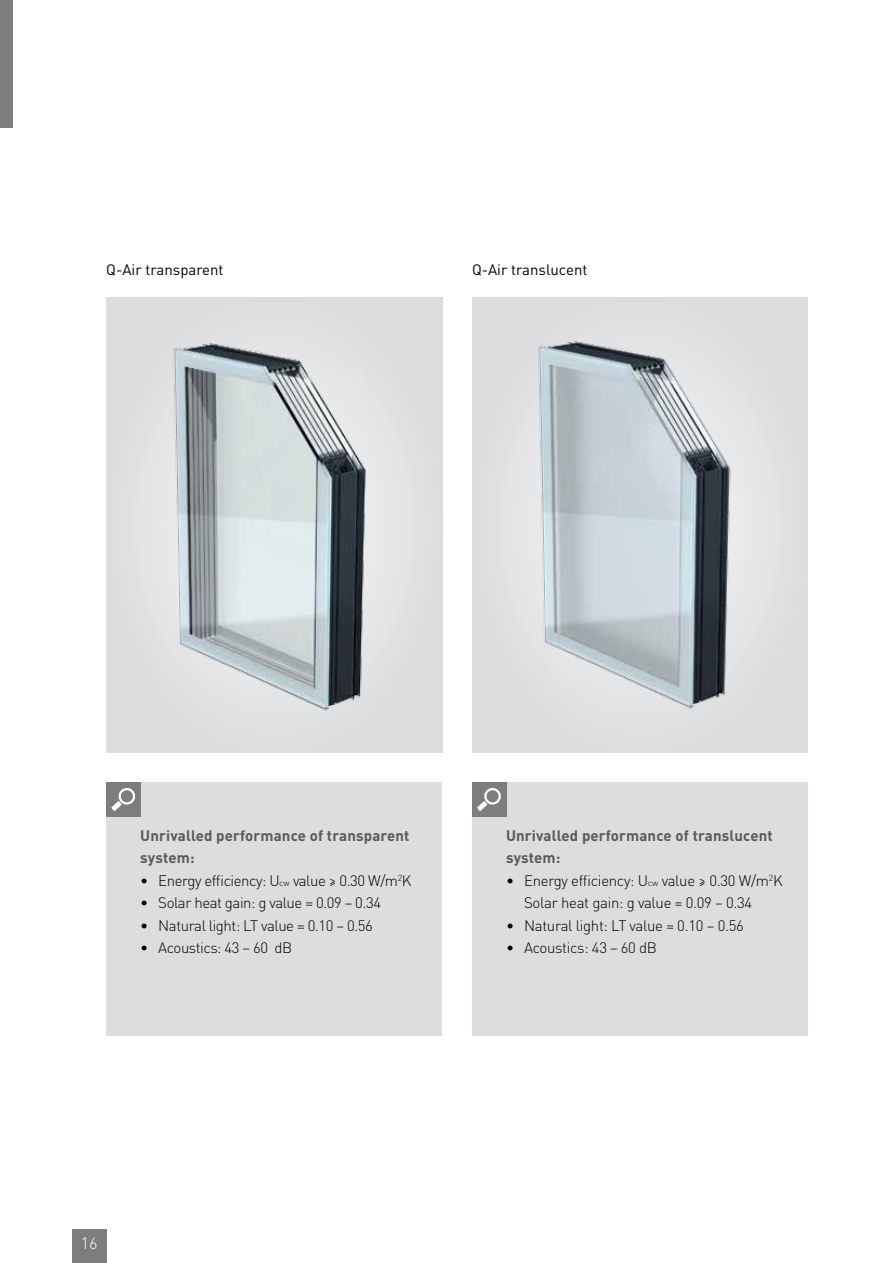
<style>
.page{position:relative;width:893px;height:1263px;background:#fff}
.page>*{position:absolute;margin:0;border:0;box-sizing:border-box;transform-origin:0 0}
.t1{font:300 16.5px "DIN Pro";color:#fff}
.t2{font:300 15px/22.5px "DIN Pro";letter-spacing:-.03em;color:#000}
.t3{font:700 15px/22.5px "DIN Pro";letter-spacing:.01em;color:#58595b}
.t4{font:15px "DIN Pro";color:#000}
.s1{font-size:8.7px}
</style>
<div class="page">
<div style="left:0;top:0;width:13px;height:128px;background:#7e7d7e"></div>
<div style="left:72px;top:1229px;width:34px;height:34px;background:#7e7d7e"></div>
<div style="left:106px;top:298px;width:336px;height:455px;background:#dddedf"></div>
<img style="left:162px;top:343px;width:225px;height:368px">
<div style="left:106px;top:782px;width:336px;height:253px;background:#dedcdc"></div>
<div style="left:106px;top:782px;width:34px;height:34px;background:#7e7d7e"></div>
<svg style="left:111px;top:788px;width:25px;height:23px"></svg>
<div style="left:472px;top:298px;width:336px;height:455px;background:#dddedf"></div>
<img style="left:528px;top:341px;width:225px;height:368px">
<div style="left:472px;top:782px;width:335px;height:253px;background:#dedcdc"></div>
<div style="left:472px;top:782px;width:34px;height:34px;background:#7e7d7e"></div>
<svg style="left:477px;top:788px;width:24px;height:23px"></svg>
<p class="t4" style="left:106px;top:259px;width:119px">Q-Air transparent</p>
<p class="t4" style="left:472px;top:259px;width:117px">Q-Air translucent</p>
<p class="t3" style="left:140px;top:823px;width:271px">Unrivalled performance of transparent system:</p>
<p class="t2" style="left:140px;top:868px;width:273px">• Energy efficiency: U<span class="s1">cw</span> value ≥ 0.30 W/m<sup>2</sup>K</p>
<p class="t2" style="left:140px;top:891px;width:242px">• Solar heat gain: g value = 0.09 – 0.34</p>
<p class="t2" style="left:140px;top:913px;width:234px">• Natural light: LT value = 0.10 – 0.56</p>
<p class="t2" style="left:140px;top:936px;width:153px">• Acoustics: 43 – 60 dB</p>
<p class="t3" style="left:506px;top:823px;width:268px">Unrivalled performance of translucent system:</p>
<p class="t2" style="left:524px;top:868px;width:260px;text-indent:-18px">• Energy efficiency: U<span class="s1">cw</span> value ≥ 0.30 W/m<sup>2</sup>K<br>Solar heat gain: g value = 0.09 – 0.34</p>
<p class="t2" style="left:506px;top:913px;width:239px">• Natural light: LT value = 0.10 – 0.56</p>
<p class="t2" style="left:506px;top:936px;width:152px">• Acoustics: 43 – 60 dB</p>
<p class="t1" style="left:81px;top:1231px;width:18px">16</p>
</div>
